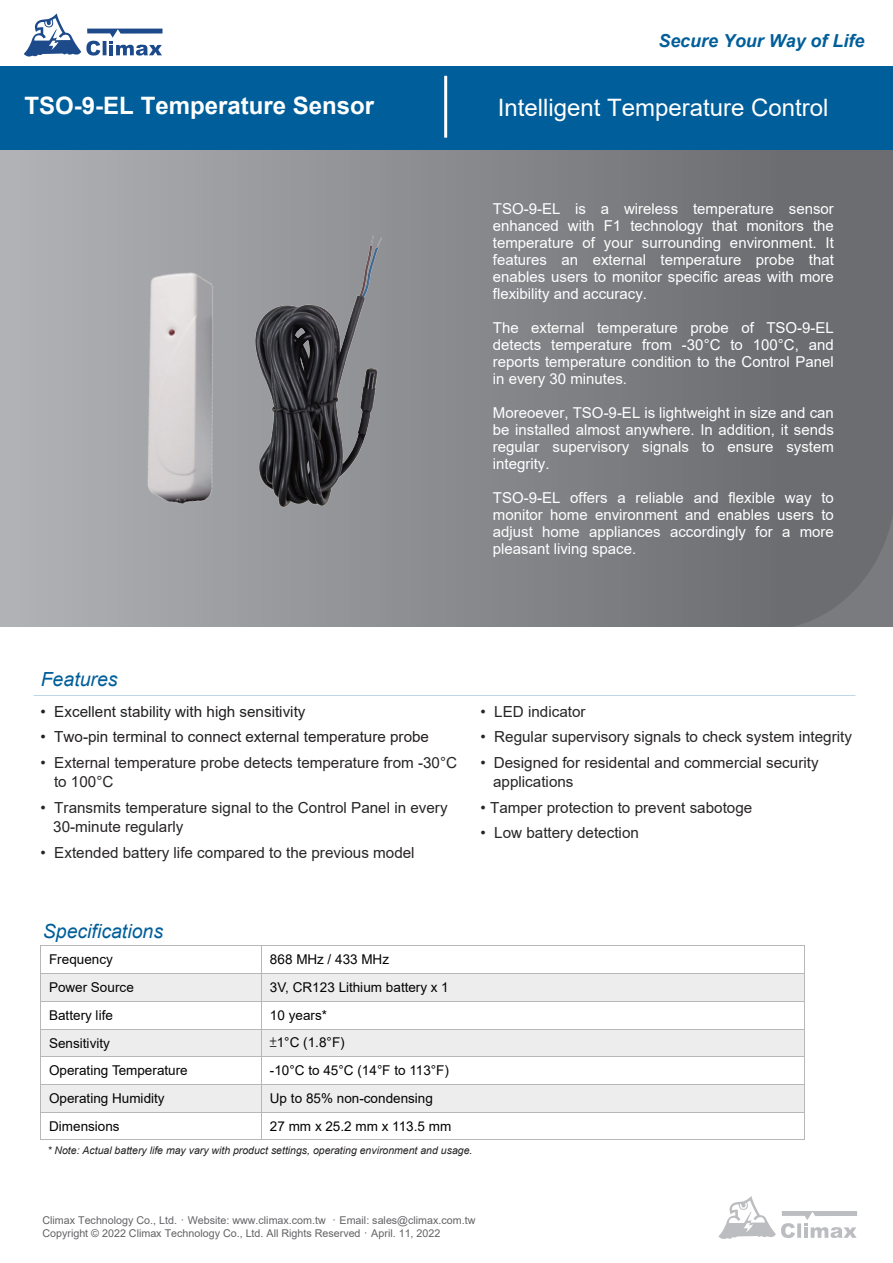
<style>
.page{position:relative;width:893px;height:1263px;background:#fff}
.page>*{position:absolute;margin:0;border:0;box-sizing:border-box;transform-origin:0 0}
.t1{font:24px "Arial";color:#fff}
.t2{font:700 24px "Arial";color:#fff}
.t3{font:italic 19.5px "Arial";color:#005e9a}
.t4{font:italic 700 17.85px "Arial";color:#005e9a}
.t5{font:15.15px/19.5px "Arial";color:#282526}
.t6{font:15.15px "Arial";color:#231f20}
.t7{font:15px/17px "Arial";color:#fff;text-align:justify}
.t8{font:13.5px "Arial";letter-spacing:.005em;color:#030303}
.t9{font:10.65px/12.9px "Arial";color:#636366}
.t10{font:italic 10.5px "Arial";color:#231f20}
.s1{font-family:"P Ming Li U"}
.s2{font-family:"Adobe Ming Std";font-weight:300}
</style>
<div class="page">
<div style="left:0;top:131px;width:893px;height:496px;background:linear-gradient(to right,#afb1b5,#646669)"></div>
<svg style="left:766px;top:495px;width:127px;height:132px;background:#6e6f72"></svg>
<div style="left:0;top:66px;width:893px;height:83px;background:#005e9a"></div>
<hr style="left:444px;top:76px;width:3px;height:62px;background:#fff">
<svg style="left:718px;top:1196px;width:139px;height:43px"></svg>
<img style="left:73px;top:238px;width:211px;height:299px">
<img style="left:251px;top:231px;width:137px;height:278px">
<svg style="left:24px;top:14px;width:138px;height:43px"></svg>
<hr style="left:41px;top:945px;width:220px;height:1px;background:#b6b7b9">
<hr style="left:262px;top:945px;width:542px;height:1px;background:#b6b7b9">
<div style="left:41px;top:974px;width:220px;height:27px;background:#ededed"></div>
<div style="left:262px;top:974px;width:542px;height:27px;background:#ededed"></div>
<hr style="left:41px;top:973px;width:220px;height:1px;background:#b6b7b9">
<hr style="left:262px;top:973px;width:542px;height:1px;background:#b6b7b9">
<hr style="left:41px;top:1001px;width:220px;height:1px;background:#b6b7b9">
<hr style="left:262px;top:1001px;width:542px;height:1px;background:#b6b7b9">
<div style="left:41px;top:1029px;width:220px;height:27px;background:#ededed"></div>
<div style="left:262px;top:1029px;width:542px;height:27px;background:#ededed"></div>
<hr style="left:41px;top:1029px;width:220px;height:1px;background:#b6b7b9">
<hr style="left:262px;top:1029px;width:542px;height:1px;background:#b6b7b9">
<hr style="left:41px;top:1056px;width:220px;height:1px;background:#b6b7b9">
<hr style="left:262px;top:1056px;width:542px;height:1px;background:#b6b7b9">
<div style="left:41px;top:1085px;width:220px;height:27px;background:#ededed"></div>
<div style="left:262px;top:1085px;width:542px;height:27px;background:#ededed"></div>
<hr style="left:41px;top:1084px;width:220px;height:1px;background:#b6b7b9">
<hr style="left:262px;top:1084px;width:542px;height:1px;background:#b6b7b9">
<hr style="left:41px;top:1112px;width:220px;height:1px;background:#b6b7b9">
<hr style="left:262px;top:1112px;width:542px;height:1px;background:#b6b7b9">
<hr style="left:41px;top:1139px;width:220px;height:1px;background:#b6b7b9">
<svg style="left:261px;top:945px;width:1px;height:195px"></svg>
<hr style="left:262px;top:1139px;width:542px;height:1px;background:#b6b7b9">
<svg style="left:804px;top:945px;width:1px;height:195px"></svg>
<p class="t4" style="left:658px;top:29px;width:207px">Secure Your Way of Life</p>
<h1 class="t2" style="left:25px;top:88px;width:351px">TSO-9-EL Temperature Sensor</h1>
<h1 class="t1" style="left:498px;top:91px;width:332px">Intelligent Temperature Control</h1>
<p class="t7" style="left:493px;top:200px;width:342px">TSO-9-EL is a wireless temperature sensor enhanced with F1 technology that monitors the temperature of your surrounding environment. It features an external temperature probe that enables users to monitor specific areas with more flexibility and accuracy.</p>
<p class="t7" style="left:493px;top:319px;width:342px">The external temperature probe of TSO-9-EL detects temperature from -30°C to 100°C, and reports temperature condition to the Control Panel in every 30 minutes.</p>
<p class="t7" style="left:493px;top:404px;width:342px">Moreoever, TSO-9-EL is lightweight in size and can be installed almost anywhere. In addition, it sends regular supervisory signals to ensure system integrity.</p>
<p class="t7" style="left:493px;top:489px;width:342px">TSO-9-EL offers a reliable and flexible way to monitor home environment and enables users to adjust home appliances accordingly for a more pleasant living space.</p>
<h2 class="t3" style="left:41px;top:667px;width:78px">Features</h2>
<p class="t6" style="left:41px;top:701px;width:266px">• Excellent stability with high sensitivity</p>
<p class="t6" style="left:41px;top:726px;width:390px">• Two-pin terminal to connect external temperature probe</p>
<p class="t5" style="left:54px;top:753px;width:405px;text-indent:-13px">• External temperature probe detects temperature from -30°C to 100°C</p>
<p class="t5" style="left:53px;top:798px;width:396px;text-indent:-13px">• Transmits temperature signal to the Control Panel in every<br>30-minute regularly</p>
<p class="t5" style="left:41px;top:843px;width:376px">• Extended battery life compared to the previous model</p>
<p class="t5" style="left:480px;top:701px;width:107px">• LED indicator</p>
<p class="t5" style="left:480px;top:727px;width:373px">• Regular supervisory signals to check system integrity</p>
<p class="t5" style="left:493px;top:753px;width:327px;text-indent:-13px">• Designed for residental and commercial security applications</p>
<p class="t5" style="left:480px;top:798px;width:273px">• Tamper protection to prevent sabotoge</p>
<p class="t5" style="left:480px;top:823px;width:160px">• Low battery detection</p>
<h2 class="t3" style="left:43px;top:918px;width:122px">Specifications</h2>
<p class="t8" style="left:49px;top:950px;width:65px">Frequency</p>
<p class="t8" style="left:270px;top:950px;width:121px">868 MHz / 433 MHz</p>
<p class="t8" style="left:49px;top:978px;width:86px">Power Source</p>
<p class="t8" style="left:270px;top:978px;width:180px">3V, CR123 Lithium battery x 1</p>
<p class="t8" style="left:49px;top:1006px;width:65px">Battery life</p>
<p class="t8" style="left:270px;top:1006px;width:59px">10 years*</p>
<p class="t8" style="left:49px;top:1034px;width:62px">Sensitivity</p>
<p class="t8" style="left:270px;top:1033px;width:76px"><span class="s1">±</span>1°C (1.8°F)</p>
<p class="t8" style="left:49px;top:1061px;width:140px">Operating Temperature</p>
<p class="t8" style="left:270px;top:1061px;width:181px">-10°C to 45°C (14°F to 113°F)</p>
<p class="t8" style="left:49px;top:1089px;width:117px">Operating Humidity</p>
<p class="t8" style="left:270px;top:1089px;width:165px">Up to 85% non-condensing</p>
<p class="t8" style="left:49px;top:1117px;width:72px">Dimensions</p>
<p class="t8" style="left:270px;top:1117px;width:183px">27 mm x 25.2 mm x 113.5 mm</p>
<p class="t10" style="left:48px;top:1144px;width:426px">* Note: Actual battery life may vary with product settings, operating environment and usage.</p>
<p class="t9" style="left:42px;top:1214px;width:435px">Climax Technology Co., Ltd.<span class="s2">．</span>Website: www.climax.com.tw <span class="s2">．</span>Email: sales@climax.com.tw<br>Copyright © 2022 Climax Technology Co., Ltd. All Rights Reserved<span class="s2">．</span>April. 11, 2022</p>
</div>
